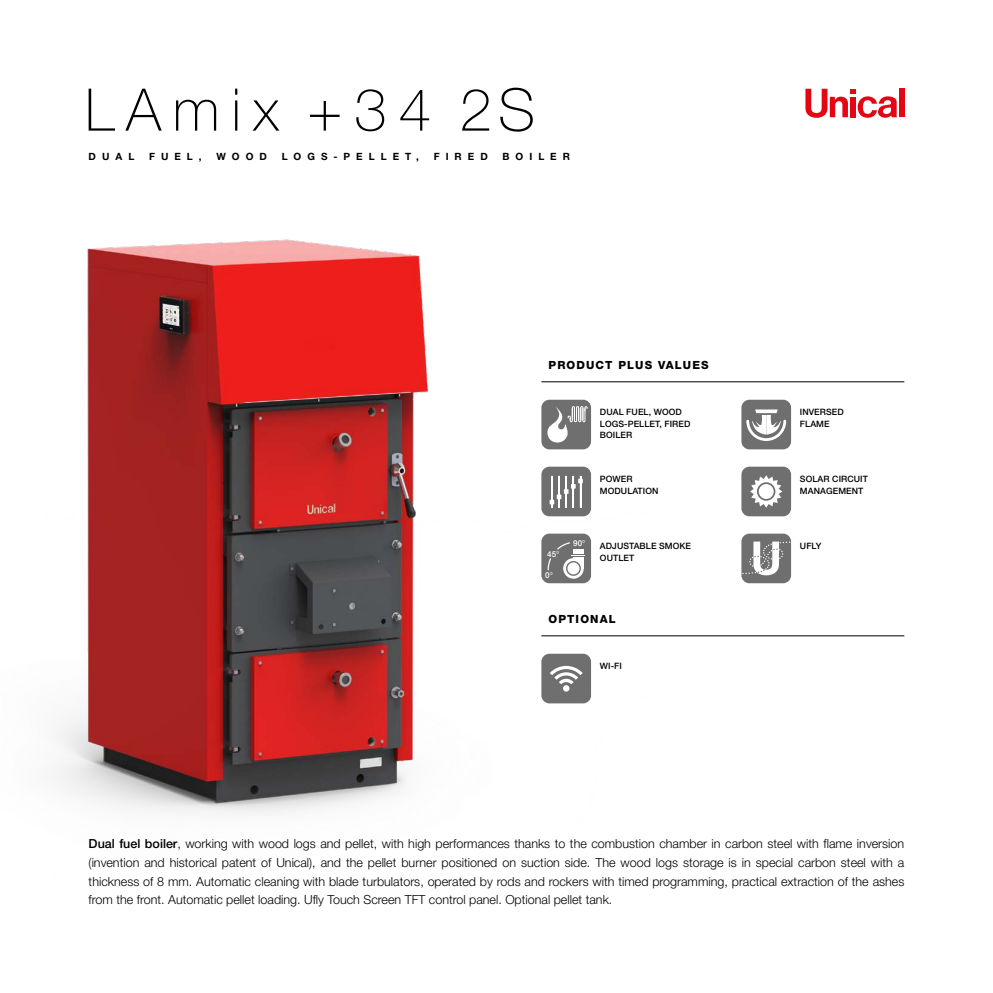
<style>
.page{position:relative;width:993px;height:993px;background:#fff}
.page>*{position:absolute;margin:0;border:0;box-sizing:border-box;transform-origin:0 0}
.t1{font:100 58.75px "Helvetica Neue";letter-spacing:.2em;color:#000}
.t2{font:300 12.5px/18.8px "Helvetica Neue";color:#000;text-align:justify}
.t3{font:800 11.25px "Helvetica Neue";letter-spacing:.1em;color:#000}
.t4{font:700 10px "Helvetica Neue";letter-spacing:.6em;color:#000}
.t5{font:500 8.75px/11.2px "Helvetica Neue";letter-spacing:.01em;color:#000}
.t6{font:500 8.12px "Helvetica Neue";color:#fff}
.s1{font-weight:500}
</style>
<div class="page">
<img style="left:54px;top:239px;width:613px;height:575px">
<svg style="left:805px;top:89px;width:91px;height:29px"></svg>
<div style="left:850px;top:97px;width:5px;height:20px;background:#e30613"></div>
<div style="left:898px;top:89px;width:6px;height:28px;background:#e30613"></div>
<div style="left:741px;top:399px;width:49px;height:50px;background:#706f6f;border-radius:8px"></div>
<svg style="left:746px;top:409px;width:41px;height:32px"></svg>
<div style="left:541px;top:653px;width:50px;height:50px;background:#706f6f;border-radius:8px"></div>
<svg style="left:550px;top:665px;width:32px;height:26px"></svg>
<div style="left:741px;top:466px;width:49px;height:50px;background:#706f6f;border-radius:8px"></div>
<svg style="left:750px;top:475px;width:32px;height:32px"></svg>
<div style="left:758px;top:484px;width:15px;height:15px;background:#fff;border-radius:50%"></div>
<div style="left:541px;top:533px;width:50px;height:50px;background:#706f6f;border-radius:8px"></div>
<svg style="left:563px;top:558px;width:20px;height:20px"></svg>
<svg style="left:547px;top:542px;width:37px;height:33px"></svg>
<div style="left:541px;top:399px;width:50px;height:50px;background:#706f6f;border-radius:8px"></div>
<svg style="left:547px;top:406px;width:41px;height:36px"></svg>
<div style="left:741px;top:533px;width:49px;height:50px;background:#706f6f;border-radius:8px"></div>
<svg style="left:742px;top:541px;width:48px;height:34px"></svg>
<div style="left:541px;top:466px;width:50px;height:50px;background:#706f6f;border-radius:8px"></div>
<svg style="left:549px;top:475px;width:33px;height:32px"></svg>
<hr style="left:541px;top:381px;width:363px;height:1px;background:#000">
<hr style="left:541px;top:635px;width:363px;height:1px;background:#000">
<h1 class="t1" style="left:85px;top:76px;width:451px">LAmix +34 2S</h1>
<p class="t4" style="left:89px;top:150px;width:47px">DUAL</p>
<p class="t4" style="left:149px;top:150px;width:54px">FUEL,</p>
<p class="t4" style="left:216px;top:150px;width:52px">WOOD</p>
<p class="t4" style="left:281px;top:150px;width:139px">LOGS-PELLET,</p>
<p class="t4" style="left:433px;top:150px;width:55px">FIRED</p>
<p class="t4" style="left:502px;top:150px;width:69px">BOILER</p>
<p class="t3" style="left:548px;top:358px;width:162px">PRODUCT PLUS VALUES</p>
<p class="t5" style="left:599px;top:406px;width:92px">DUAL FUEL, WOOD<br>LOGS-PELLET, FIRED<br>BOILER</p>
<p class="t5" style="left:599px;top:473px;width:60px">POWER<br>MODULATION</p>
<p class="t6" style="left:547px;top:548px;width:14px">45°</p>
<p class="t6" style="left:545px;top:570px;width:9px">0°</p>
<p class="t6" style="left:573px;top:537px;width:14px">90°</p>
<p class="t5" style="left:599px;top:540px;width:93px">ADJUSTABLE SMOKE<br>OUTLET</p>
<p class="t3" style="left:548px;top:612px;width:69px">OPTIONAL</p>
<p class="t5" style="left:599px;top:660px;width:24px">WI-FI</p>
<p class="t5" style="left:799px;top:406px;width:45px">INVERSED<br>FLAME</p>
<p class="t5" style="left:799px;top:473px;width:69px">SOLAR CIRCUIT<br>MANAGEMENT</p>
<p class="t5" style="left:799px;top:540px;width:23px">UFLY</p>
<p class="t2" style="left:89px;top:833px;width:817px"><span class="s1">Dual fuel boiler</span>, working with wood logs and pellet, with high performances thanks to the combustion chamber in carbon steel with flame inversion (invention and historical patent of Unical), and the pellet burner positioned on suction side. The wood logs storage is in special carbon steel with a thickness of 8 mm. Automatic cleaning with blade turbulators, operated by rods and rockers with timed programming, practical extraction of the ashes from the front. Automatic pellet loading. Ufly Touch Screen TFT control panel. Optional pellet tank.</p>
</div>
